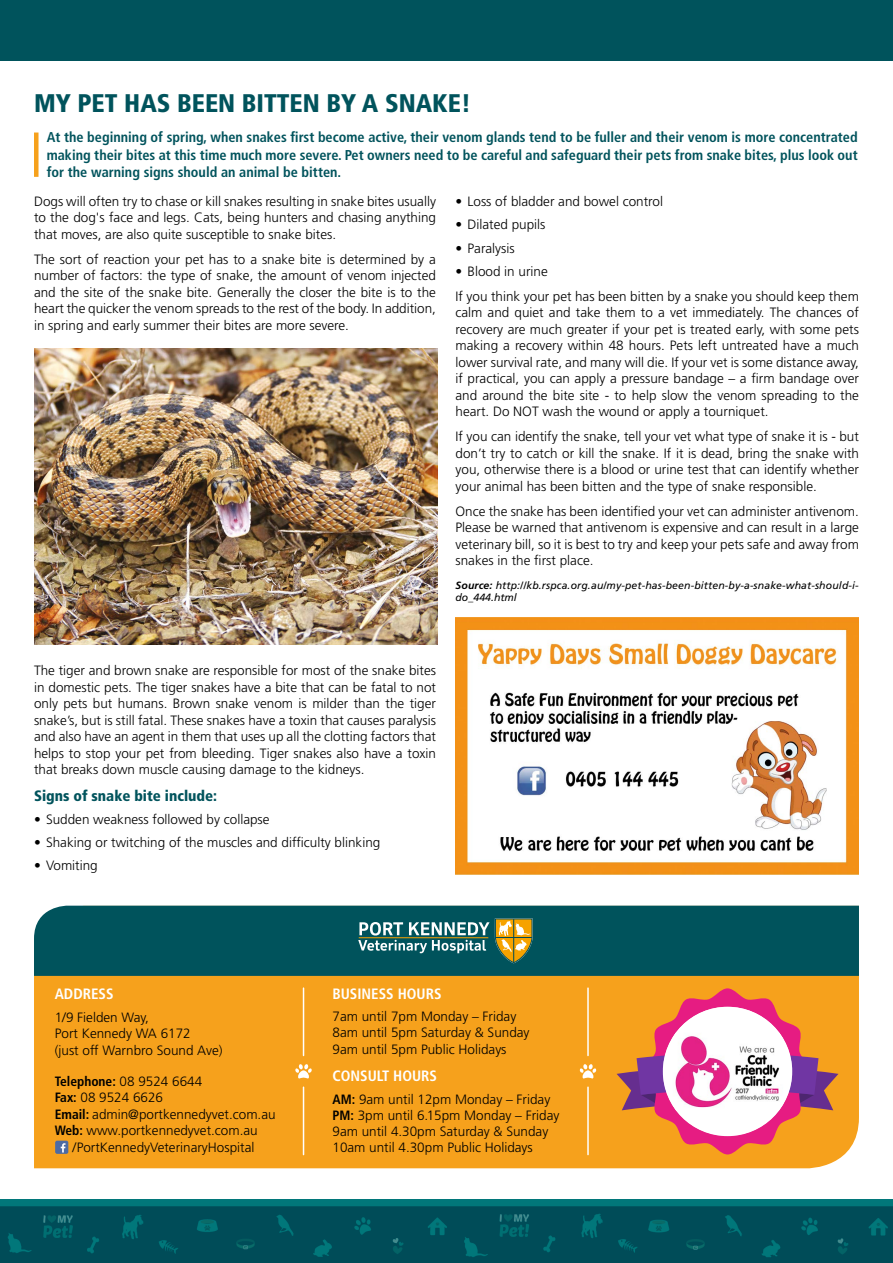
<style>
.page{position:relative;width:893px;height:1263px;background:#fff}
.page>*{position:absolute;margin:0;border:0;box-sizing:border-box;transform-origin:0 0}
.t1{font:900 condensed 25.5px "Frutiger LT Std";color:#00535c}
.t2{font:700 condensed 15px "Frutiger LT Std";color:#fff}
.t3{font:900 condensed 15px "Frutiger LT Std";color:#00535c}
.t4{font:700 condensed 14.25px/17.1px "Frutiger LT Std";color:#00535c;text-align:justify}
.t5{font:300 13.5px/16.5px "Frutiger LT Std";color:#000;text-align:justify}
.t6{font:700 condensed 13.5px "Frutiger LT Std";color:#000}
.t7{font:italic 10.5px/12.6px "Frutiger LT Std";letter-spacing:.01em;color:#000}
.s1{font-weight:700}
.s2{font-weight:300;font-stretch:normal}
.s3{font-weight:700;font-stretch:condensed}
</style>
<div class="page">
<img style="left:0;top:1199px;width:893px;height:64px">
<div style="left:0;top:0;width:893px;height:61px;background:#00535c"></div>
<div style="left:34px;top:976px;width:825px;height:192px;background:#f6a11c"></div>
<div style="left:34px;top:906px;width:825px;height:70px;background:#00535c"></div>
<svg style="left:358px;top:874px;width:175px;height:90px"></svg>
<svg style="left:617px;top:988px;width:221px;height:166px"></svg>
<div style="left:663px;top:1007px;width:129px;height:129px;background:#fff;border-radius:50%"></div>
<img style="left:673px;top:1033px;width:110px;height:78px">
<hr style="left:303px;top:1087px;width:1px;height:67px;background:#fff">
<hr style="left:303px;top:988px;width:1px;height:67px;background:#fff">
<svg style="left:295px;top:1064px;width:17px;height:16px"></svg>
<hr style="left:587px;top:1087px;width:2px;height:67px;background:#fff">
<hr style="left:587px;top:988px;width:2px;height:67px;background:#fff">
<svg style="left:580px;top:1064px;width:16px;height:16px"></svg>
<div style="left:55px;top:1141px;width:13px;height:13px;background:#4d6ba3;border-radius:2px"></div>
<svg style="left:61px;top:1143px;width:5px;height:9px"></svg>
<div style="left:34px;top:133px;width:5px;height:44px;background:#f6a11c"></div>
<img style="left:455px;top:617px;width:404px;height:257px">
<img style="left:34px;top:348px;width:403px;height:296px">
<h1 class="t1" style="left:34px;top:87px;width:438px">MY PET HAS BEEN BITTEN BY A SNAKE!</h1>
<p class="t4" style="left:47px;top:129px;width:812px">At the beginning of spring, when snakes first become active, their venom glands tend to be fuller and their venom is more concentrated making their bites at this time much more severe. Pet owners need to be careful and safeguard their pets from snake bites, plus look out for the warning signs should an animal be bitten.</p>
<p class="t5" style="left:34px;top:193px;width:404px">Dogs will often try to chase or kill snakes resulting in snake bites usually to the dog's face and legs. Cats, being hunters and chasing anything that moves, are also quite susceptible to snake bites.</p>
<p class="t5" style="left:34px;top:251px;width:404px">The sort of reaction your pet has to a snake bite is determined by a number of factors: the type of snake, the amount of venom injected and the site of the snake bite. Generally the closer the bite is to the heart the quicker the venom spreads to the rest of the body. In addition, in spring and early summer their bites are more severe.</p>
<p class="t5" style="left:455px;top:193px;width:209px">• Loss of bladder and bowel control</p>
<p class="t5" style="left:455px;top:216px;width:92px">• Dilated pupils</p>
<p class="t5" style="left:455px;top:240px;width:61px">• Paralysis</p>
<p class="t5" style="left:455px;top:259px;width:405px;line-height:25px">• Blood in urine<br>If you think your pet has been bitten by a snake you should keep them</p>
<p class="t5" style="left:455px;top:305px;width:405px">calm and quiet and take them to a vet immediately. The chances of recovery are much greater if your pet is treated early, with some pets making a recovery within 48 hours. Pets left untreated have a much lower survival rate, and many will die. If your vet is some distance away, if practical, you can apply a pressure bandage – a firm bandage over and around the bite site - to help slow the venom spreading to the heart. Do NOT wash the wound or apply a tourniquet.</p>
<p class="t5" style="left:455px;top:429px;width:405px">If you can identify the snake, tell your vet what type of snake it is - but don’t try to catch or kill the snake. If it is dead, bring the snake with you, otherwise there is a blood or urine test that can identify whether your animal has been bitten and the type of snake responsible.</p>
<p class="t5" style="left:455px;top:503px;width:405px">Once the snake has been identified your vet can administer antivenom.<br>Please be warned that antivenom is expensive and can result in a large veterinary bill, so it is best to try and keep your pets safe and away from snakes in the first place.</p>
<p class="t7" style="left:455px;top:579px;width:405px"><span class="s1">Source:</span> http://kb.rspca.org.au/my-pet-has-been-bitten-by-a-snake-what-should-i&shy;do_444.html</p>
<p class="t5" style="left:34px;top:663px;width:404px">The tiger and brown snake are responsible for most of the snake bites in domestic pets. The tiger snakes have a bite that can be fatal to not only pets but humans. Brown snake venom is milder than the tiger snake’s, but is still fatal. These snakes have a toxin that causes paralysis and also have an agent in them that uses up all the clotting factors that helps to stop your pet from bleeding. Tiger snakes also have a toxin that breaks down muscle causing damage to the kidneys.</p>
<p class="t3" style="left:34px;top:787px;width:185px">Signs of snake bite include:</p>
<p class="t5" style="left:34px;top:811px;width:237px">• Sudden weakness followed by collapse</p>
<p class="t5" style="left:34px;top:834px;width:348px">• Shaking or twitching of the muscles and difficulty blinking</p>
<p class="t5" style="left:34px;top:858px;width:65px">• Vomiting</p>
<p class="t2" style="left:55px;top:984px;width:60px">ADDRESS</p>
<p class="t5" style="left:55px;top:1009px;width:169px;text-align:left">1/9 Fielden Way,<br>Port Kennedy WA 6172<br>(just off Warnbro Sound Ave)</p>
<p class="t6" style="left:55px;top:1073px;width:149px">Telephone: <span class="s2">08 9524 6644</span></p>
<p class="t5" style="left:55px;top:1090px;width:110px"><span class="s3">Fax:</span> 08 9524 6626</p>
<p class="t5" style="left:55px;top:1106px;width:222px"><span class="s3">Email:</span> admin@portkennedyvet.com.au</p>
<p class="t5" style="left:55px;top:1123px;width:204px"><span class="s3">Web:</span> www.portkennedyvet.com.au</p>
<p class="t5" style="left:72px;top:1139px;width:184px">/PortKennedyVeterinaryHospital</p>
<p class="t2" style="left:333px;top:984px;width:111px">BUSINESS HOURS</p>
<p class="t5" style="left:333px;top:1009px;width:199px;text-align:left">7am until 7pm Monday – Friday<br>8am until 5pm Saturday &amp; Sunday<br>9am until 5pm Public Holidays</p>
<p class="t2" style="left:333px;top:1067px;width:106px">CONSULT HOURS</p>
<p class="t5" style="left:333px;top:1091px;width:228px;text-align:left"><span class="s3">AM:</span> 9am until 12pm Monday – Friday <span class="s3">PM:</span> 3pm until 6.15pm Monday – Friday 9am until 4.30pm Saturday &amp; Sunday 10am until 4.30pm Public Holidays</p>
</div>
